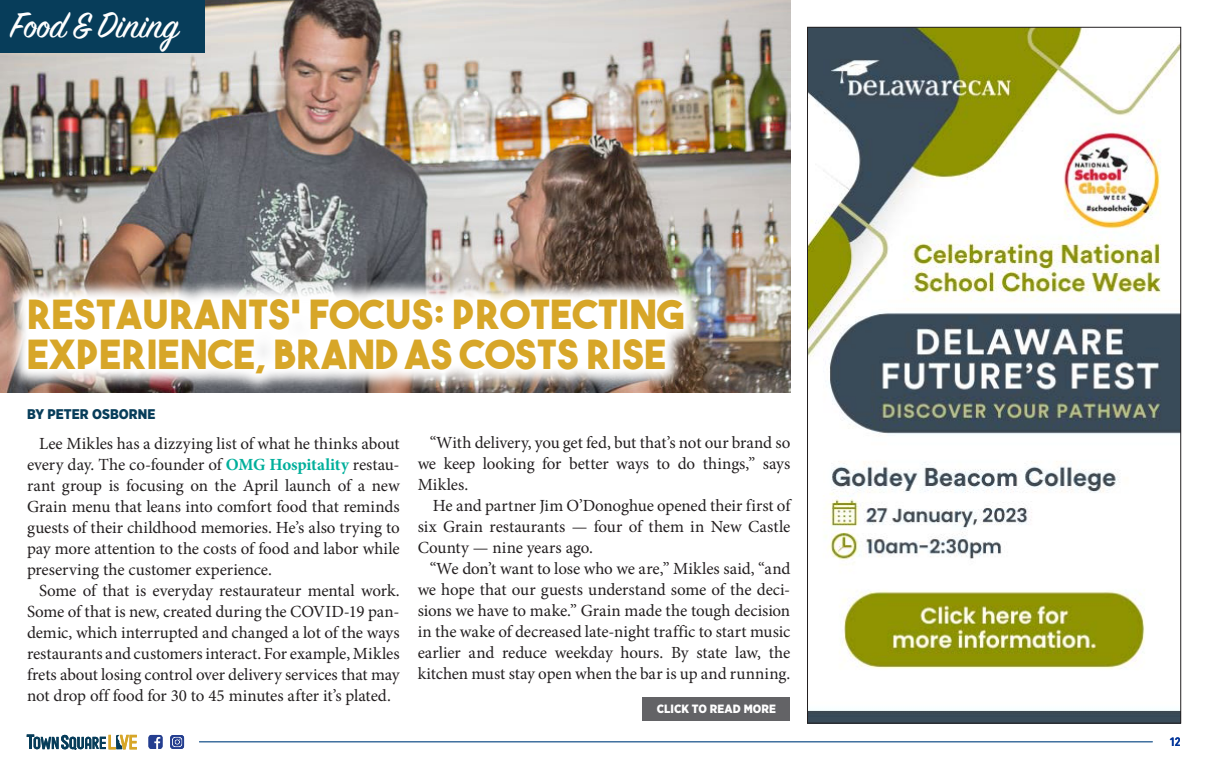
<style>
.page{position:relative;width:1208px;height:769px;background:#fff}
.page>*{position:absolute;margin:0;border:0;box-sizing:border-box;transform-origin:0 0}
.t1{font:40px/40px "The Bold Font";letter-spacing:.01em;color:#d7a628}
.t2{font:40px "Sign Painter House Script";color:#fff}
.body_copy{font:17px/21px "Minion Pro";letter-spacing:-.005em;color:#231f20;text-align:justify}
.t3{font:900 14px "Gotham Narrow";letter-spacing:.005em;color:#073d5a}
.t4{font:900 12px "Gotham Narrow";letter-spacing:.005em;color:#fff}
.t5{font:600 12px "Avenir Next Condensed";color:#039}
.s1{font-weight:700;color:#00af9b}
</style>
<div class="page">
<img style="left:0;top:0;width:790px;height:392px">
<svg style="left:7px;top:277px;width:698px;height:116px"></svg>
<div style="left:0;top:0;width:204px;height:52px;background:#073d5a"></div>
<hr style="left:199px;top:740px;width:953px;height:1px;background:#369">
<svg style="left:148px;top:734px;width:14px;height:14px"></svg>
<svg style="left:170px;top:735px;width:14px;height:13px"></svg>
<svg style="left:27px;top:734px;width:110px;height:15px"></svg>
<div style="left:642px;top:696px;width:148px;height:23px;background:#636366"></div>
<img style="left:809px;top:29px;width:369px;height:691px">
<p class="t2" style="left:11px;top:0;width:170px">Food &amp; Dining</p>
<p class="t1" style="left:27px;top:293px;width:659px">RESTAURANTS’ FOCUS: PROTECTING<br>EXPERIENCE, BRAND AS COSTS RISE</p>
<p class="t3" style="left:27px;top:404px;width:130px">BY PETER OSBORNE</p>
<p class="body_copy" style="left:27px;top:433px;width:374px;text-indent:12px">Lee Mikles has a dizzying list of what he thinks about every day. The co-founder of <span class="s1">OMG Hospitality</span> restau&shy;rant group is focusing on the April launch of a new Grain menu that leans into comfort food that reminds guests of their childhood memories. He’s also trying to pay more attention to the costs of food and labor while preserving the customer experience.</p>
<p class="body_copy" style="left:27px;top:580px;width:374px;text-indent:12px">Some of that is everyday restaurateur mental work.<br>Some of that is new, created during the COVID-19 pan&shy;demic, which interrupted and changed a lot of the ways restaurants and customers interact. For example, Mikles frets about losing control over delivery services that may not drop off food for 30 to 45 minutes after it’s plated.</p>
<p class="body_copy" style="left:417px;top:431px;width:374px;text-indent:12px">“With delivery, you get fed, but that’s not our brand so we keep looking for better ways to do things,” says Mikles.</p>
<p class="body_copy" style="left:417px;top:494px;width:374px;text-indent:15px">He and partner Jim O’Donoghue opened their first of six Grain restaurants — four of them in New Castle County — nine years ago.</p>
<p class="body_copy" style="left:417px;top:557px;width:374px;text-indent:12px">“We don’t want to lose who we are,” Mikles said, “and we hope that our guests understand some of the deci&shy;sions we have to make.” Grain made the tough decision in the wake of decreased late-night traffic to start music earlier and reduce weekday hours. By state law, the kitchen must stay open when the bar is up and running.</p>
<p class="t4" style="left:656px;top:700px;width:121px">CLICK TO READ MORE</p>
<p class="t5" style="left:1169px;top:731px;width:13px">12</p>
</div>
